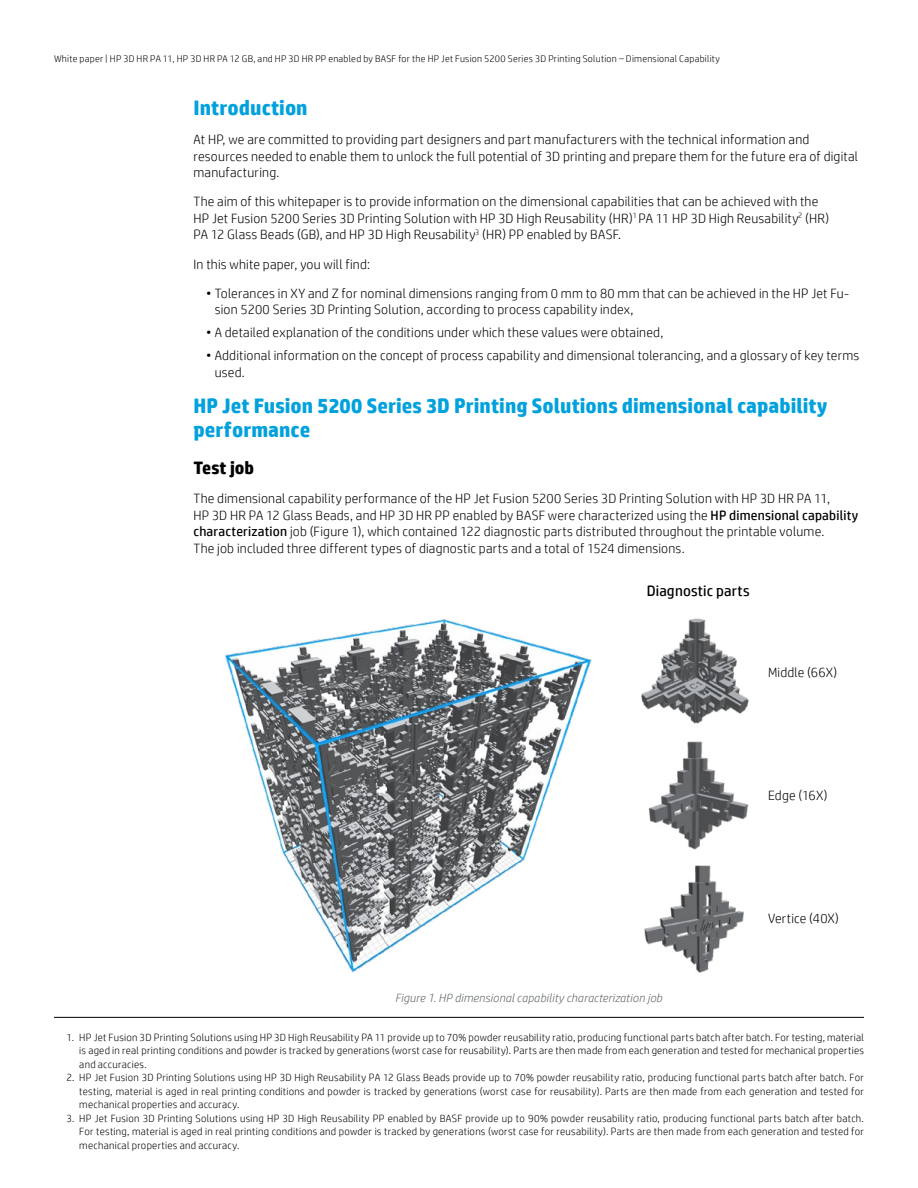
<style>
.page{position:relative;width:918px;height:1188px;background:#fff}
.page>*{position:absolute;margin:0;border:0;box-sizing:border-box;transform-origin:0 0}
.t1{font:700 21px/24px "HP Simplified";letter-spacing:.005em;color:#00a1dd}
.t2{font:700 18px "HP Simplified";color:#000}
.t3{font:15px "HP Simplified";letter-spacing:.01em;color:#000}
.t4{font:300 13.5px/16.5px "HP Simplified";letter-spacing:.015em;color:#000}
.t5{font:italic 300 12px "HP Simplified";letter-spacing:.01em;color:#5e6468}
.t6{font:300 10.5px/13.5px "HP Simplified";letter-spacing:.025em;color:#000;text-align:justify}
.t7{font:300 9.75px "HP Simplified";letter-spacing:.025em;color:#000}
.s1{font-weight:400}
</style>
<div class="page">
<hr style="left:54px;top:1017px;width:810px;height:1px;background:#000">
<img style="left:641px;top:618px;width:108px;height:106px">
<img style="left:648px;top:741px;width:101px;height:109px">
<img style="left:644px;top:865px;width:100px;height:108px">
<img style="left:225px;top:619px;width:367px;height:354px">
<p class="t7" style="left:54px;top:52px;width:667px">White paper | HP 3D HR PA 11, HP 3D HR PA 12 GB, and HP 3D HR PP enabled by BASF for the HP Jet Fusion 5200 Series 3D Printing Solution – Dimensional Capability</p>
<h1 class="t1" style="left:194px;top:96px;width:116px">Introduction</h1>
<p class="t4" style="left:194px;top:131px;width:666px">At HP, we are committed to providing part designers and part manufacturers with the technical information and resources needed to enable them to unlock the full potential of 3D printing and prepare them for the future era of digital manufacturing.</p>
<p class="t4" style="left:194px;top:193px;width:637px">The aim of this whitepaper is to provide information on the dimensional capabilities that can be achieved with the<br>HP Jet Fusion 5200 Series 3D Printing Solution with HP 3D High Reusability (HR)<sup>1</sup> PA 11 HP 3D High Reusability<sup>2</sup> (HR)<br>PA 12 Glass Beads (GB), and HP 3D High Reusability<sup>3</sup> (HR) PP enabled by BASF.</p>
<p class="t4" style="left:194px;top:255px;width:178px">In this white paper, you will find:</p>
<p class="t4" style="left:215px;top:285px;width:636px;text-indent:-9px">• Tolerances in XY and Z for nominal dimensions ranging from 0 mm to 80 mm that can be achieved in the HP Jet Fu&shy;sion 5200 Series 3D Printing Solution, according to process capability index,</p>
<p class="t4" style="left:206px;top:324px;width:459px">• A detailed explanation of the conditions under which these values were obtained,</p>
<p class="t4" style="left:215px;top:347px;width:646px;text-indent:-9px">• Additional information on the concept of process capability and dimensional tolerancing, and a glossary of key terms used.</p>
<h1 class="t1" style="left:194px;top:394px;width:636px">HP Jet Fusion 5200 Series 3D Printing Solutions dimensional capability performance</h1>
<h2 class="t2" style="left:194px;top:456px;width:62px">Test job</h2>
<p class="t4" style="left:194px;top:490px;width:666px">The dimensional capability performance of the HP Jet Fusion 5200 Series 3D Printing Solution with HP 3D HR PA 11,<br>HP 3D HR PA 12 Glass Beads, and HP 3D HR PP enabled by BASF were characterized using the <span class="s1">HP dimensional capability characterization</span> job (Figure 1), which contained 122 diagnostic parts distributed throughout the printable volume.<br>The job included three different types of diagnostic parts and a total of 1524 dimensions.</p>
<p class="t3" style="left:647px;top:581px;width:104px">Diagnostic parts</p>
<p class="t4" style="left:768px;top:664px;width:71px">Middle (66X)</p>
<p class="t4" style="left:768px;top:787px;width:61px">Edge (16X)</p>
<p class="t4" style="left:768px;top:910px;width:73px">Vertice (40X)</p>
<p class="t5" style="left:395px;top:990px;width:269px">Figure 1. HP dimensional capability characterization job</p>
<p class="t6" style="left:79px;top:1030px;width:786px;text-indent:-13px">1. HP Jet Fusion 3D Printing Solutions using HP 3D High Reusability PA 11 provide up to 70% powder reusability ratio, producing functional parts batch after batch. For testing, material is aged in real printing conditions and powder is tracked by generations (worst case for reusability). Parts are then made from each generation and tested for mechanical properties and accuracies.</p>
<p class="t6" style="left:79px;top:1071px;width:786px;text-indent:-13px">2. HP Jet Fusion 3D Printing Solutions using HP 3D High Reusability PA 12 Glass Beads provide up to 70% powder reusability ratio, producing functional parts batch after batch. For testing, material is aged in real printing conditions and powder is tracked by generations (worst case for reusability). Parts are then made from each generation and tested for mechanical properties and accuracy.</p>
<p class="t6" style="left:79px;top:1111px;width:786px;text-indent:-13px">3. HP Jet Fusion 3D Printing Solutions using HP 3D High Reusability PP enabled by BASF provide up to 90% powder reusability ratio, producing functional parts batch after batch.<br>For testing, material is aged in real printing conditions and powder is tracked by generations (worst case for reusability). Parts are then made from each generation and tested for mechanical properties and accuracy.</p>
</div>
